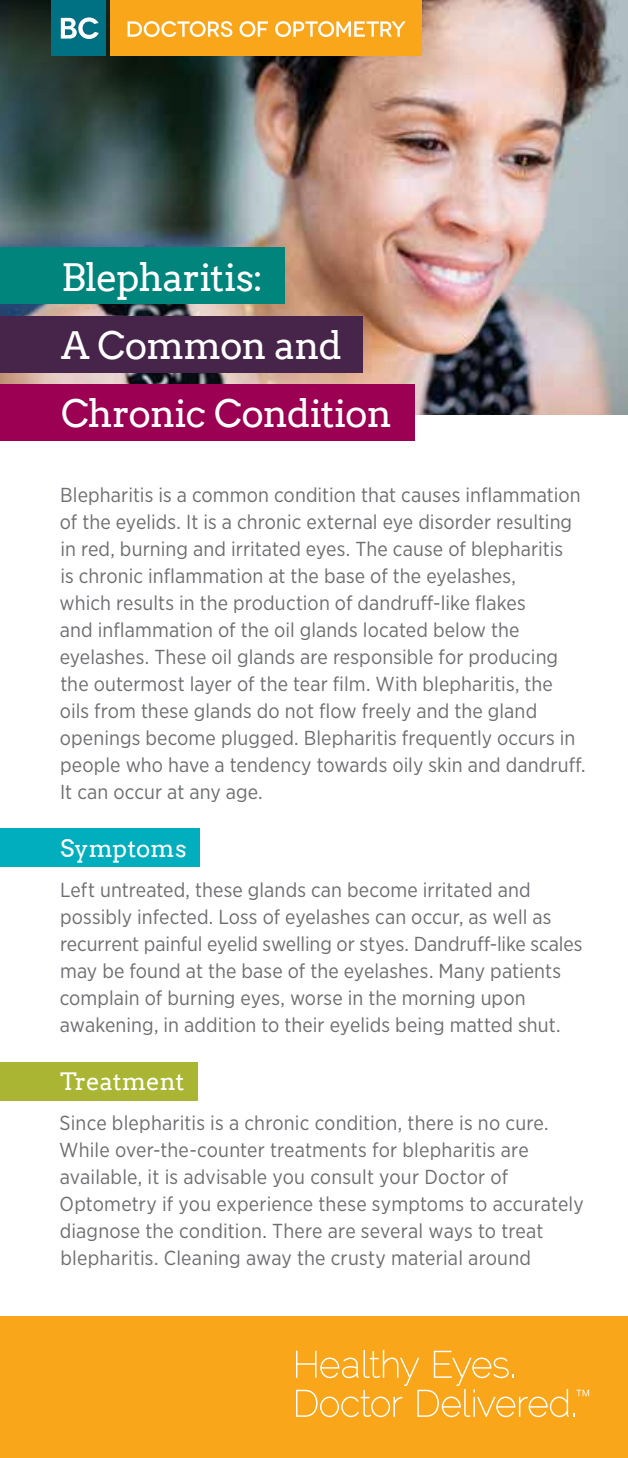
<style>
.page{position:relative;width:628px;height:1458px;background:#fff}
.page>*{position:absolute;margin:0;border:0;box-sizing:border-box;transform-origin:0 0}
.t1{font:37.8px/67.7px "Arvo";letter-spacing:-.03em;color:#fff}
.t2{font:24.07px "Arvo";color:#fff}
.t3{font:20.25px/27px "Gotham Narrow";letter-spacing:.005em;color:#6d6e71}
</style>
<div class="page">
<div style="left:0;top:1316px;width:628px;height:142px;background:#faa61b"></div>
<svg style="left:296px;top:1350px;width:293px;height:67px"></svg>
<img style="left:0;top:285px;width:628px;height:130px">
<div style="left:0;top:828px;width:200px;height:39px;background:#00aebd"></div>
<div style="left:0;top:1062px;width:197px;height:38px;background:#a9b533"></div>
<div style="left:0;top:248px;width:284px;height:56px;background:#00857c"></div>
<div style="left:0;top:316px;width:362px;height:56px;background:#47244a"></div>
<div style="left:0;top:385px;width:414px;height:56px;background:#9c0052"></div>
<img style="left:0;top:0;width:628px;height:285px">
<div style="left:110px;top:0;width:312px;height:55px;background:#faa61b"></div>
<div style="left:52px;top:0;width:54px;height:55px;background:#007083"></div>
<svg style="left:127px;top:21px;width:105px;height:16px"></svg>
<svg style="left:239px;top:21px;width:29px;height:16px"></svg>
<svg style="left:275px;top:21px;width:131px;height:16px"></svg>
<svg style="left:61px;top:17px;width:38px;height:22px"></svg>
<h1 class="t1" style="left:61px;top:244px;width:332px">Blepharitis:<br>A Common and<br>Chronic Condition</h1>
<p class="t3" style="left:60px;top:481px;width:527px">Blepharitis is a common condition that causes inflammation of the eyelids. It is a chronic external eye disorder resulting in red, burning and irritated eyes. The cause of blepharitis<br>is chronic inflammation at the base of the eyelashes,<br>which results in the production of dandruff-like flakes<br>and inflammation of the oil glands located below the eyelashes. These oil glands are responsible for producing the outermost layer of the tear film. With blepharitis, the oils from these glands do not flow freely and the gland openings become plugged. Blepharitis frequently occurs in people who have a tendency towards oily skin and dandruff.<br>It can occur at any age.</p>
<p class="t2" style="left:60px;top:833px;width:128px">Symptoms</p>
<p class="t3" style="left:60px;top:876px;width:524px">Left untreated, these glands can become irritated and possibly infected. Loss of eyelashes can occur, as well as recurrent painful eyelid swelling or styes. Dandruff-like scales may be found at the base of the eyelashes. Many patients complain of burning eyes, worse in the morning upon awakening, in addition to their eyelids being matted shut.</p>
<p class="t2" style="left:60px;top:1067px;width:126px">Treatment</p>
<p class="t3" style="left:59px;top:1109px;width:526px">Since blepharitis is a chronic condition, there is no cure.<br>While over-the-counter treatments for blepharitis are available, it is advisable you consult your Doctor of Optometry if you experience these symptoms to accurately diagnose the condition. There are several ways to treat blepharitis. Cleaning away the crusty material around</p>
</div>
